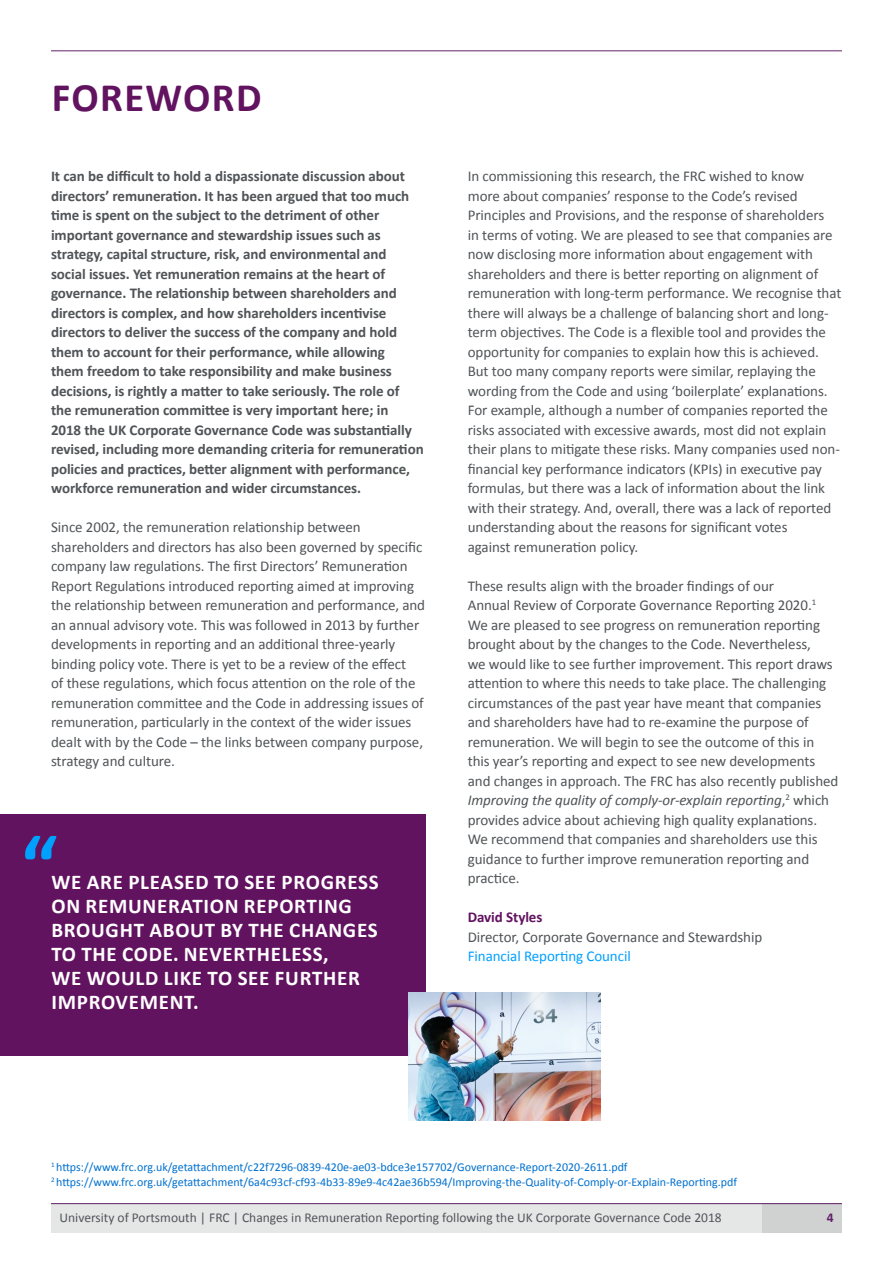
<style>
.page{position:relative;width:893px;height:1263px;background:#fff}
.page>*{position:absolute;margin:0;border:0;box-sizing:border-box;transform-origin:0 0}
.t1{font:700 84px "Calibri";color:#00a0ff}
.t2{font:700 40.5px "Calibri";letter-spacing:.035em;color:#621360}
.t3{font:700 21px/24px "Calibri";letter-spacing:.035em;color:#fff}
.t4{font:15px/19.5px "Calibri";letter-spacing:-.005em;color:#505457}
.t5{font:700 15px/19.5px "Calibri";letter-spacing:-.005em;color:#505457}
.t6{font:15px "Calibri";letter-spacing:-.005em;color:#00a0ff}
.t7{font:700 15px "Calibri";letter-spacing:-.005em;color:#621360}
.t8{font:13.5px "Calibri";color:#52555b}
.t9{font:700 13.5px "Calibri";color:#602167}
.t10{font:12px/15px "Calibri";color:#0070ce}
.s1{font-style:italic}
</style>
<div class="page">
<div style="left:51px;top:1203px;width:791px;height:30px;background:#e5e7e7"></div>
<div style="left:762px;top:1203px;width:80px;height:30px;background:#d0d2d2"></div>
<hr style="left:51px;top:51px;width:791px;height:1px;background:#602167">
<hr style="left:51px;top:1203px;width:791px;height:1px;background:#602167">
<div style="left:0;top:814px;width:425px;height:242px;background:#621360"></div>
<img style="left:408px;top:992px;width:193px;height:128px">
<h2 class="t2" style="left:52px;top:72px;width:211px">FOREWORD</h2>
<p class="t5" style="left:51px;top:167px;width:374px">It can be difficult to hold a dispassionate discussion about directors’ remuneration. It has been argued that too much time is spent on the subject to the detriment of other important governance and stewardship issues such as strategy, capital structure, risk, and environmental and social issues. Yet remuneration remains at the heart of governance. The relationship between shareholders and directors is complex, and how shareholders incentivise directors to deliver the success of the company and hold them to account for their performance, while allowing<br>them freedom to take responsibility and make business decisions, is rightly a matter to take seriously. The role of the remuneration committee is very important here; in<br>2018 the UK Corporate Governance Code was substantially revised, including more demanding criteria for remuneration policies and practices, better alignment with performance, workforce remuneration and wider circumstances.</p>
<p class="t4" style="left:51px;top:518px;width:376px">Since 2002, the remuneration relationship between shareholders and directors has also been governed by specific company law regulations. The first Directors’ Remuneration Report Regulations introduced reporting aimed at improving the relationship between remuneration and performance, and an annual advisory vote. This was followed in 2013 by further developments in reporting and an additional three-yearly binding policy vote. There is yet to be a review of the effect<br>of these regulations, which focus attention on the role of the remuneration committee and the Code in addressing issues of remuneration, particularly in the context of the wider issues dealt with by the Code – the links between company purpose, strategy and culture.</p>
<h1 class="t1" style="left:21px;top:812px;width:38px">“</h1>
<h3 class="t3" style="left:51px;top:869px;width:329px">WE ARE PLEASED TO SEE PROGRESS<br>ON REMUNERATION REPORTING<br>BROUGHT ABOUT BY THE CHANGES<br>TO THE CODE. NEVERTHELESS,<br>WE WOULD LIKE TO SEE FURTHER<br>IMPROVEMENT.</h3>
<p class="t4" style="left:468px;top:167px;width:375px">In commissioning this research, the FRC wished to know<br>more about companies’ response to the Code’s revised Principles and Provisions, and the response of shareholders<br>in terms of voting. We are pleased to see that companies are now disclosing more information about engagement with shareholders and there is better reporting on alignment of remuneration with long-term performance. We recognise that there will always be a challenge of balancing short and long&shy;term objectives. The Code is a flexible tool and provides the opportunity for companies to explain how this is achieved.<br>But too many company reports were similar, replaying the wording from the Code and using ‘boilerplate’ explanations.<br>For example, although a number of companies reported the risks associated with excessive awards, most did not explain their plans to mitigate these risks. Many companies used non&shy;financial key performance indicators (KPIs) in executive pay formulas, but there was a lack of information about the link with their strategy. And, overall, there was a lack of reported understanding about the reasons for significant votes<br>against remuneration policy.</p>
<p class="t4" style="left:468px;top:576px;width:372px">These results align with the broader findings of our<br>Annual Review of Corporate Governance Reporting 2020.<sup>1<br></sup>We are pleased to see progress on remuneration reporting brought about by the changes to the Code. Nevertheless,<br>we would like to see further improvement. This report draws attention to where this needs to take place. The challenging circumstances of the past year have meant that companies and shareholders have had to re-examine the purpose of remuneration. We will begin to see the outcome of this in this year’s reporting and expect to see new developments and changes in approach. The FRC has also recently published <span class="s1">Improving the quality of comply-or-explain reporting</span>,<sup>2</sup> which provides advice about achieving high quality explanations.<br>We recommend that companies and shareholders use this guidance to further improve remuneration reporting and practice.</p>
<p class="t7" style="left:468px;top:908px;width:76px">David Styles</p>
<p class="t4" style="left:468px;top:927px;width:296px">Director, Corporate Governance and Stewardship</p>
<p class="t6" style="left:468px;top:947px;width:165px">Financial Reporting Council</p>
<p class="t10" style="left:51px;top:1160px;width:687px"><sup>1</sup> https://www.frc.org.uk/getattachment/c22f7296-0839-420e-ae03-bdce3e157702/Governance-Report-2020-2611.pdf<br><sup>2</sup> https://www.frc.org.uk/getattachment/6a4c93cf-cf93-4b33-89e9-4c42ae36b594/Improving-the-Quality-of-Comply-or-Explain-Reporting.pdf</p>
<p class="t8" style="left:60px;top:1208px;width:664px">University of Portsmouth | FRC | Changes in Remuneration Reporting following the UK Corporate Governance Code 2018</p>
<p class="t9" style="left:827px;top:1208px;width:8px">4</p>
</div>
